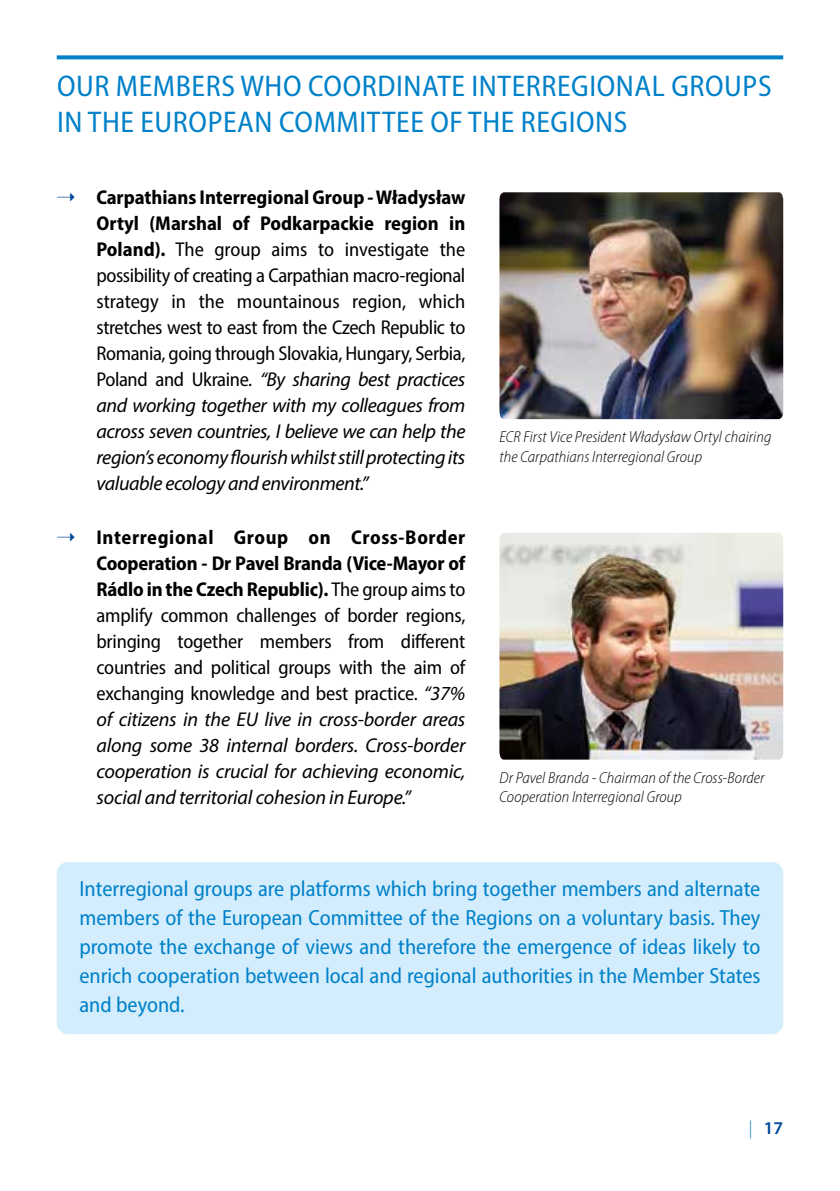
<style>
.page{position:relative;width:840px;height:1191px;background:#fff}
.page>*{position:absolute;margin:0;border:0;box-sizing:border-box;transform-origin:0 0}
.t1{font:semi-condensed 30px/36px "Myriad Pro";letter-spacing:.02em;color:#0081c9}
.t2{font:semi-condensed 22px/29px "Myriad Pro";color:#0081c9;text-align:justify}
.t3{font:semi-condensed 20px/26px "Myriad Pro";letter-spacing:-.015em;color:#000;text-align:justify}
.t4{font:600 18px "Myriad Pro";color:#00489a}
.t5{font:italic 300 semi-condensed 16px/19.2px "Myriad Pro";letter-spacing:.005em;color:#000}
.s1{color:#00489a}
.s2{font-weight:700}
.s3{font-style:italic;font-stretch:normal}
.s4{font-weight:300;font-style:italic;color:#0081c9}
</style>
<div class="page">
<svg style="left:57px;top:55px;width:725px;height:4px;fill:#0081c9"></svg>
<div style="left:57px;top:862px;width:725px;height:172px;background:#d4edfc;border-radius:11px"></div>
<img style="left:499px;top:192px;width:283px;height:227px">
<img style="left:499px;top:533px;width:283px;height:226px">
<h1 class="t1" style="left:57px;top:68px;width:715px">OUR MEMBERS WHO COORDINATE INTERREGIONAL GROUPS<br>IN THE EUROPEAN COMMITTEE OF THE REGIONS</h1>
<p class="t3" style="left:96px;top:184px;width:370px;text-indent:-40px"><span class="s1">➝</span> <span class="s2">Carpathians Interregional Group - Władysław Ortyl (Marshal of Podkarpackie region in Poland).</span> The group aims to investigate the possibility of creating a Carpathian macro-regional strategy in the mountainous region, which stretches west to east from the Czech Republic to Romania, going through Slovakia, Hungary, Serbia, Poland and Ukraine. <span class="s3">“By sharing best practices and working together with my colleagues from across seven countries, I believe we can help the region’s economy flourish whilst still protecting its valuable ecology and environment.”</span></p>
<p class="t3" style="left:96px;top:524px;width:370px;text-indent:-40px"><span class="s1">➝</span> <span class="s2">Interregional Group on Cross-Border Cooperation - Dr Pavel Branda (Vice-Mayor of Rádlo in the Czech Republic).</span> The group aims to amplify common challenges of border regions, bringing together members from different countries and political groups with the aim of exchanging knowledge and best practice. <span class="s3">“37% of citizens in the EU live in cross-border areas along some 38 internal borders. Cross-border cooperation is crucial for achieving economic, social and territorial cohesion in Europe.”</span></p>
<p class="t5" style="left:499px;top:427px;width:273px">ECR First Vice President Władysław Ortyl chairing the Carpathians Interregional Group</p>
<p class="t5" style="left:499px;top:768px;width:266px">Dr Pavel Branda - Chairman of the Cross-Border<br>Cooperation Interregional Group</p>
<p class="t2" style="left:79px;top:873px;width:682px">Interregional groups are platforms which bring together members and alternate members of the European Committee of the Regions on a voluntary basis. They promote the exchange of views and therefore the emergence of ideas likely to enrich cooperation between local and regional authorities in the Member States and beyond.</p>
<p class="t4" style="left:748px;top:1116px;width:36px"><span class="s4">|</span> 17</p>
</div>
